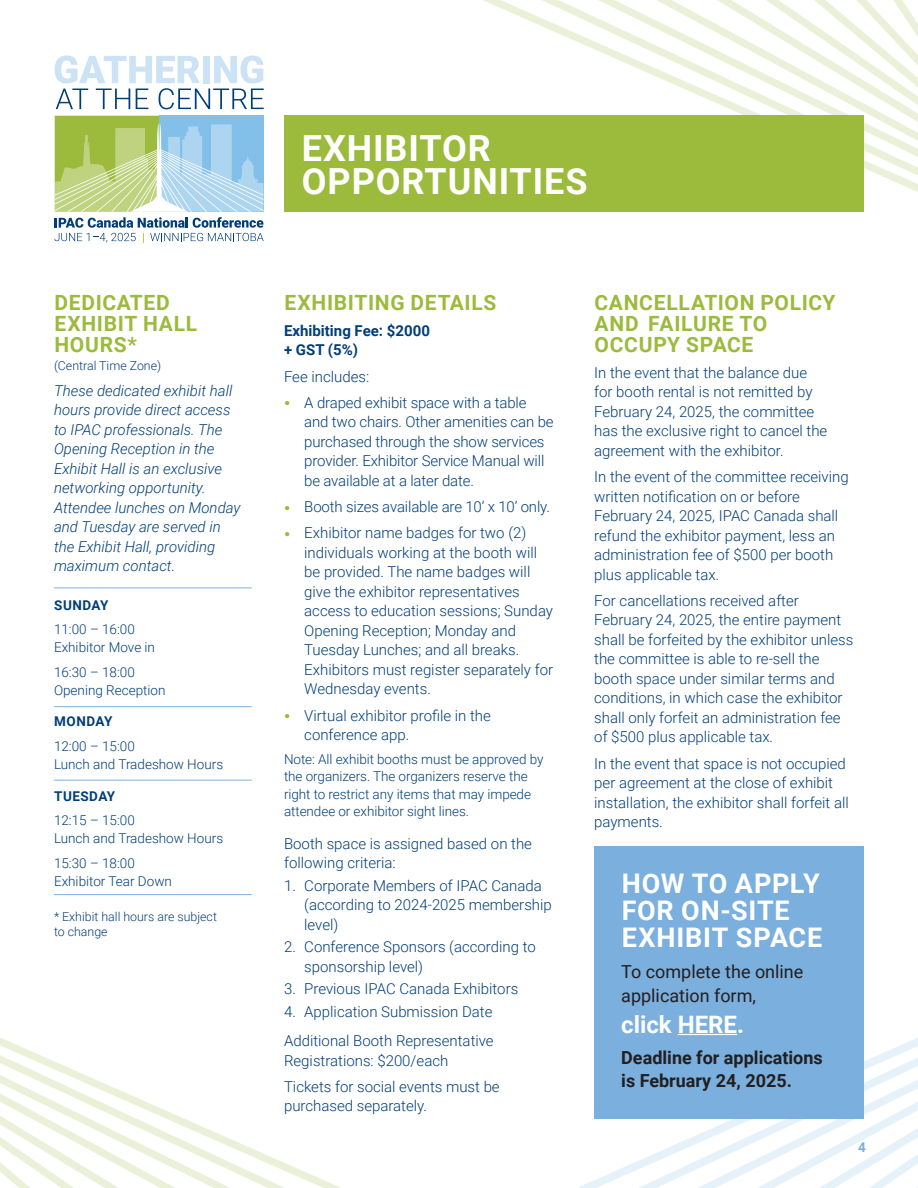
<style>
.page{position:relative;width:918px;height:1188px;background:#fff}
.page>*{position:absolute;margin:0;border:0;box-sizing:border-box;transform-origin:0 0}
.t1{font:700 36px/33px "Roboto";letter-spacing:.025em;color:#fff}
.t2{font:700 27px/27px "Roboto";letter-spacing:.03em;color:#fff}
.t3{font:700 24px "Roboto";color:#fff}
.t4{font:700 21px/21px "Roboto";letter-spacing:.035em;color:#9cbb3c}
.t5{font:700 18px/24px "Roboto";color:#231f20}
.t6{font:18px/24px "Roboto";color:#231f20}
.t7{font:300 15px/19.5px "Roboto";color:#003e79}
.t8{font:italic 300 15px/19.5px "Roboto";color:#003e79}
.t9{font:700 15px/19.5px "Roboto";color:#003e79}
.t10{font:300 13.5px/18px "Roboto";letter-spacing:-.005em;color:#003e79}
.t11{font:700 13.5px "Roboto";letter-spacing:.035em;color:#003e79}
.t12{font:700 13.5px "Roboto";color:#7bafde}
.t13{font:300 12.3px/15px "Roboto";color:#003e79}
.s1{font-weight:900;font-size:16.5px;color:#9cbb3c}
</style>
<div class="page">
<svg style="left:368px;top:0;width:550px;height:192px"></svg>
<hr style="left:54px;top:588px;width:198px;height:1px;background:#7bafde">
<hr style="left:54px;top:706px;width:198px;height:1px;background:#7bafde">
<hr style="left:54px;top:780px;width:198px;height:1px;background:#7bafde">
<hr style="left:54px;top:894px;width:198px;height:1px;background:#7bafde">
<svg style="left:0;top:1037px;width:341px;height:151px"></svg>
<svg style="left:579px;top:1038px;width:339px;height:150px"></svg>
<div style="left:159px;top:116px;width:105px;height:96px;background:#82bfe9"></div>
<div style="left:55px;top:116px;width:104px;height:96px;background:#9cbb3c"></div>
<svg style="left:55px;top:55px;width:209px;height:54px"></svg>
<svg style="left:55px;top:123px;width:209px;height:120px"></svg>
<div style="left:284px;top:116px;width:580px;height:96px;background:#9cbb3c"></div>
<div style="left:594px;top:846px;width:270px;height:273px;background:#7bafde"></div>
<hr style="left:678px;top:1034px;width:59px;height:1px;background:#fff">
<h3 class="t4" style="left:54px;top:291px;width:144px">DEDICATED<br>EXHIBIT HALL<br>HOURS*</h3>
<p class="t13" style="left:54px;top:357px;width:109px">(Central Time Zone)</p>
<p class="t8" style="left:54px;top:380px;width:188px">These dedicated exhibit hall hours provide direct access to IPAC professionals. The<br>Opening Reception in the<br>Exhibit Hall is an exclusive networking opportunity.<br>Attendee lunches on Monday and Tuesday are served in the Exhibit Hall, providing maximum contact.</p>
<p class="t11" style="left:54px;top:595px;width:56px">SUNDAY</p>
<p class="t10" style="left:54px;top:620px;width:103px">11:00 – 16:00<br>Exhibitor Move in</p>
<p class="t10" style="left:54px;top:663px;width:113px">16:30 – 18:00<br>Opening Reception</p>
<p class="t11" style="left:54px;top:712px;width:60px">MONDAY</p>
<p class="t10" style="left:54px;top:737px;width:171px">12:00 – 15:00<br>Lunch and Tradeshow Hours</p>
<p class="t11" style="left:54px;top:786px;width:63px">TUESDAY</p>
<p class="t10" style="left:54px;top:811px;width:171px">12:15 – 15:00<br>Lunch and Tradeshow Hours</p>
<p class="t10" style="left:54px;top:854px;width:119px">15:30 – 18:00<br>Exhibitor Tear Down</p>
<p class="t13" style="left:54px;top:908px;width:164px">* Exhibit hall hours are subject to change</p>
<h1 class="t1" style="left:302px;top:131px;width:287px">EXHIBITOR<br>OPPORTUNITIES</h1>
<h3 class="t4" style="left:284px;top:291px;width:214px">EXHIBITING DETAILS</h3>
<p class="t9" style="left:284px;top:320px;width:147px">Exhibiting Fee: $2000 + GST (5%)</p>
<p class="t7" style="left:284px;top:366px;width:87px">Fee includes:</p>
<p class="t7" style="left:304px;top:392px;width:251px;text-indent:-20px"><span class="s1">•</span> A draped exhibit space with a table and two chairs. Other amenities can be purchased through the show services provider. Exhibitor Service Manual will be available at a later date.</p>
<p class="t7" style="left:284px;top:496px;width:268px"><span class="s1">•</span> Booth sizes available are 10’ x 10’ only.</p>
<p class="t7" style="left:304px;top:523px;width:250px;text-indent:-20px"><span class="s1">•</span> Exhibitor name badges for two (2) individuals working at the booth will be provided. The name badges will give the exhibitor representatives access to education sessions; Sunday Opening Reception; Monday and Tuesday Lunches; and all breaks.<br>Exhibitors must register separately for Wednesday events.</p>
<p class="t7" style="left:304px;top:705px;width:188px;text-indent:-20px"><span class="s1">•</span> Virtual exhibitor profile in the conference app.</p>
<p class="t10" style="left:284px;top:750px;width:261px;line-height:17.2px">Note: All exhibit booths must be approved by the organizers. The organizers reserve the right to restrict any items that may impede attendee or exhibitor sight lines.</p>
<p class="t7" style="left:284px;top:833px;width:249px">Booth space is assigned based on the following criteria:</p>
<p class="t7" style="left:304px;top:875px;width:249px;text-indent:-20px">1. Corporate Members of IPAC Canada (according to 2024-2025 membership level)</p>
<p class="t7" style="left:304px;top:937px;width:233px;text-indent:-20px">2. Conference Sponsors (according to sponsorship level)</p>
<p class="t7" style="left:284px;top:979px;width:236px">3. Previous IPAC Canada Exhibitors</p>
<p class="t7" style="left:284px;top:996px;width:211px;line-height:29.2px">4. Application Submission Date<br>Additional Booth Representative</p>
<p class="t7" style="left:284px;top:1046px;width:217px;line-height:26.2px">Registrations: $200/each<br>Tickets for social events must be</p>
<p class="t7" style="left:284px;top:1096px;width:145px">purchased separately.</p>
<h3 class="t4" style="left:595px;top:291px;width:242px">CANCELLATION POLICY<br>AND FAILURE TO<br>OCCUPY SPACE</h3>
<p class="t7" style="left:594px;top:362px;width:235px">In the event that the balance due for booth rental is not remitted by February 24, 2025, the committee has the exclusive right to cancel the agreement with the exhibitor.</p>
<p class="t7" style="left:594px;top:466px;width:256px">In the event of the committee receiving written notification on or before February 24, 2025, IPAC Canada shall refund the exhibitor payment, less an administration fee of $500 per booth plus applicable tax.</p>
<p class="t7" style="left:594px;top:590px;width:261px">For cancellations received after February 24, 2025, the entire payment shall be forfeited by the exhibitor unless the committee is able to re-sell the booth space under similar terms and conditions, in which case the exhibitor shall only forfeit an administration fee of $500 plus applicable tax.</p>
<p class="t7" style="left:594px;top:753px;width:256px">In the event that space is not occupied per agreement at the close of exhibit installation, the exhibitor shall forfeit all payments.</p>
<h2 class="t2" style="left:622px;top:869px;width:202px">HOW TO APPLY<br>FOR ON-SITE<br>EXHIBIT SPACE</h2>
<p class="t6" style="left:621px;top:959px;width:184px">To complete the online application form,</p>
<h3 class="t3" style="left:621px;top:1007px;width:124px">click HERE.</h3>
<p class="t5" style="left:621px;top:1044px;width:203px">Deadline for applications is February 24, 2025.</p>
<p class="t12" style="left:858px;top:1137px;width:9px">4</p>
</div>
